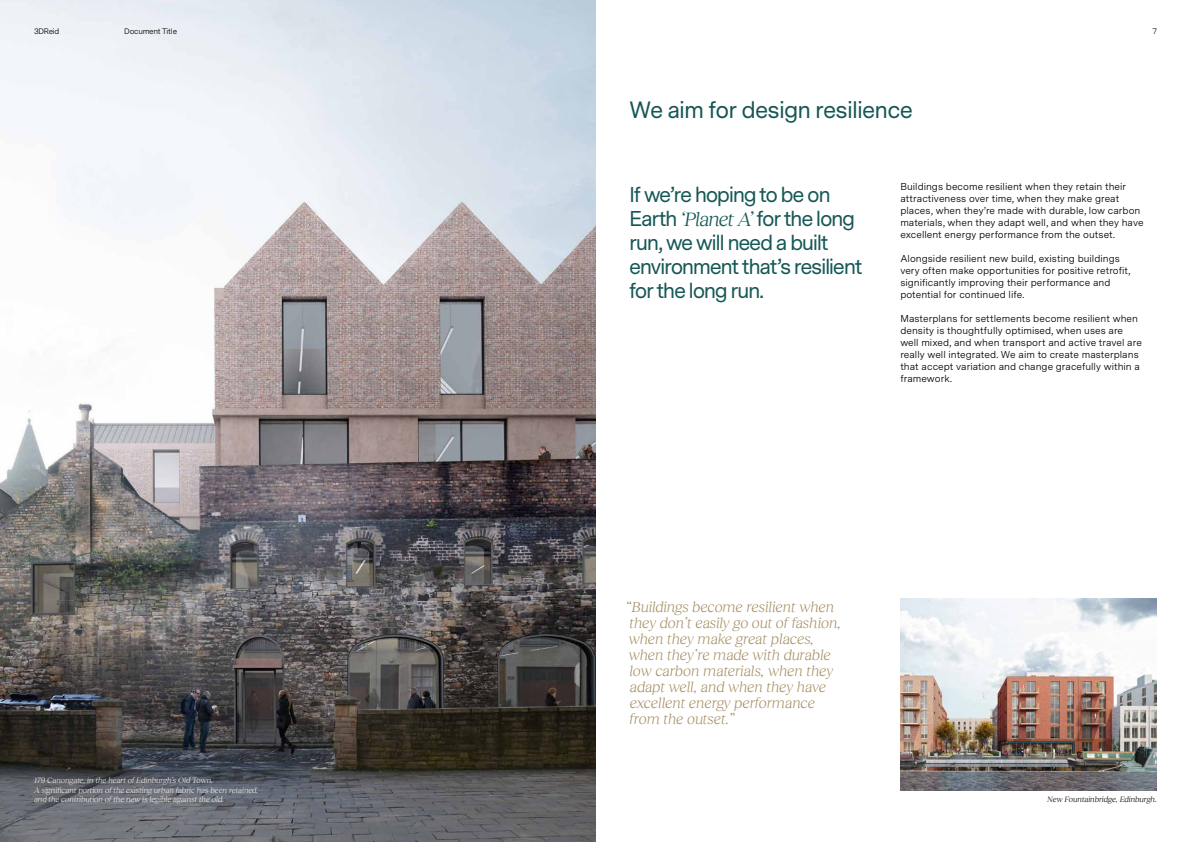
<style>
.page{position:relative;width:1191px;height:842px;background:#fff}
.page>*{position:absolute;margin:0;border:0;box-sizing:border-box;transform-origin:0 0}
.t1{font:22px "Messina Sans";letter-spacing:-.01em;color:#165755}
.t2{font:20px/24px "Messina Sans";letter-spacing:-.035em;color:#165755}
.t3{font:italic 300 15px/16px "Reckless Neue";color:#a28b5e}
.t4{font:10px/12px "Messina Sans";letter-spacing:.005em;color:#000}
.t5{font:italic 8px/9.6px "Reckless Neue";color:#f4eeea}
.t6{font:italic 8px "Reckless Neue";color:#000}
.t7{font:8px "Messina Sans";letter-spacing:-.03em;color:#000}
.s1{font-family:"Reckless Neue";font-style:italic}
</style>
<div class="page">
<img style="left:0;top:0;width:595px;height:842px">
<img style="left:900px;top:598px;width:257px;height:192px">
<p class="t7" style="left:34px;top:25px;width:27px">3DReid</p>
<p class="t7" style="left:124px;top:25px;width:54px">Document Title</p>
<p class="t7" style="left:1152px;top:25px;width:6px">7</p>
<h1 class="t1" style="left:629px;top:95px;width:284px">We aim for design resilience</h1>
<p class="t5" style="left:34px;top:775px;width:226px">179 Canongate, in the heart of Edinburgh’s Old Town.<br>A significant portion of the existing urban fabric has been retained, and the contribution of the new is legible against the old.</p>
<h2 class="t2" style="left:629px;top:183px;width:234px">If we’re hoping to be on<br>Earth <span class="s1">‘Planet A’</span> for the long run, we will need a built environment that’s resilient for the long run.</h2>
<p class="t4" style="left:900px;top:180px;width:245px">Buildings become resilient when they retain their attractiveness over time, when they make great places, when they’re made with durable, low carbon materials, when they adapt well, and when they have excellent energy performance from the outset.</p>
<p class="t4" style="left:900px;top:252px;width:231px">Alongside resilient new build, existing buildings very often make opportunities for positive retrofit, significantly improving their performance and potential for continued life.</p>
<p class="t4" style="left:900px;top:312px;width:243px">Masterplans for settlements become resilient when density is thoughtfully optimised, when uses are well mixed, and when transport and active travel are really well integrated. We aim to create masterplans that accept variation and change gracefully within a framework.</p>
<p class="t3" style="left:625px;top:598px;width:217px">“Buildings become resilient when they don’t easily go out of fashion, when they make great places, when they’re made with durable low carbon materials, when they adapt well, and when they have excellent energy performance from the outset.”</p>
<p class="t6" style="left:1047px;top:794px;width:111px">New Fountainbridge, Edinburgh.</p>
</div>
